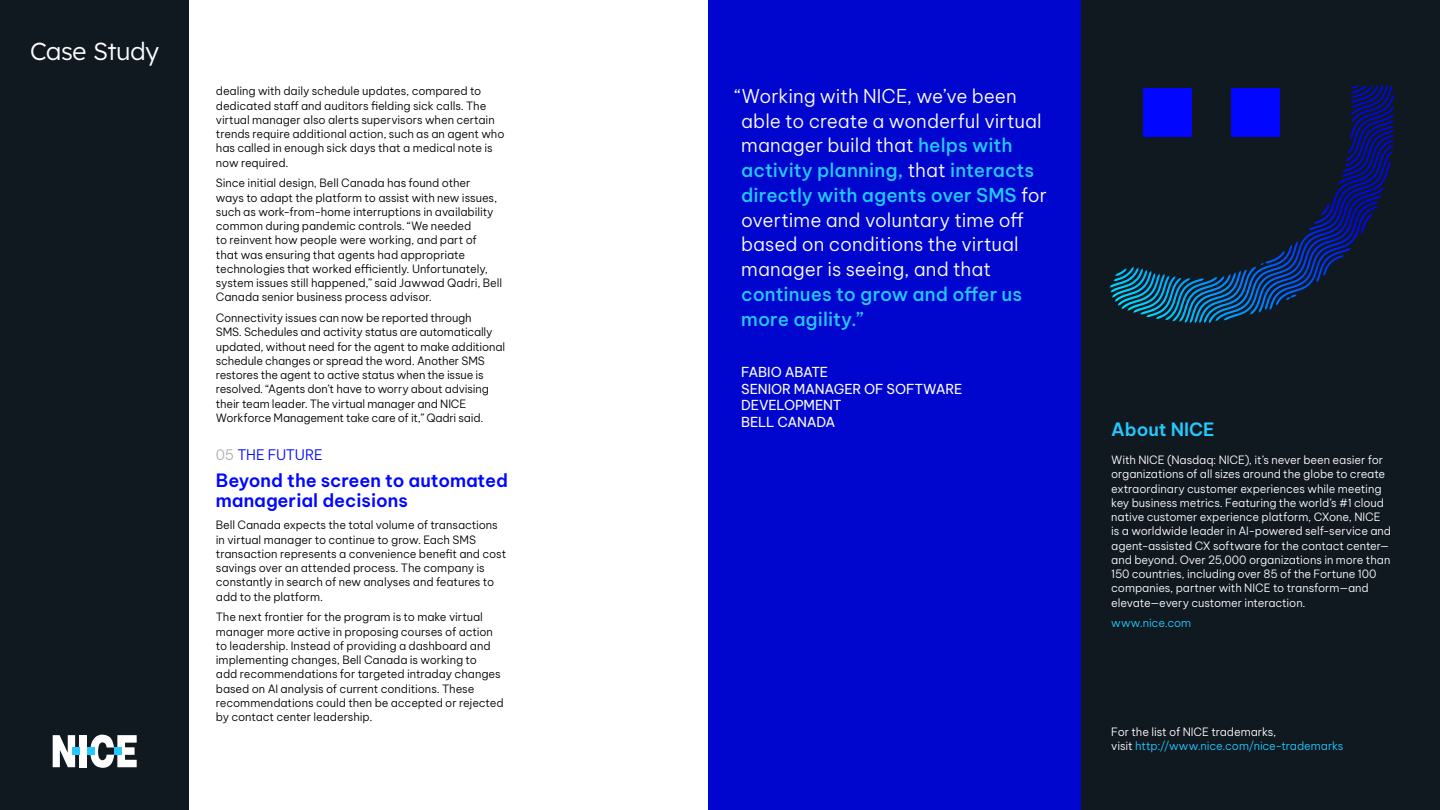
<style>
.page{position:relative;width:1440px;height:810px;background:#fff}
.page>*{position:absolute;margin:0;border:0;box-sizing:border-box;transform-origin:0 0}
.t1{font:300 24.67px "Lexend";letter-spacing:-.015em;color:#fff}
.t2{font:300 18.75px/24.8px "Be Vietnam Pro";color:#fff}
.t3{font:500 18.75px/24.8px "Be Vietnam Pro";letter-spacing:.005em;color:#23c9ff}
.t4{font:600 18px/19.5px "Be Vietnam Pro";letter-spacing:-.005em;color:#0006ff}
.t5{font:600 18px "Be Vietnam Pro";color:#23c9ff}
.t6{font:300 14.25px "Be Vietnam Pro";letter-spacing:-.02em;color:#0006ff}
.t7{font:13.5px/16.5px "Be Vietnam Pro";letter-spacing:-.02em;color:#fff}
.t8{font:300 11.25px/14.2px "Be Vietnam Pro";letter-spacing:-.01em;color:#000}
.t9{font:300 11.25px/14.2px "Be Vietnam Pro";letter-spacing:-.01em;color:#fff}
.t10{font:300 11.25px/14.2px "Be Vietnam Pro";letter-spacing:-.01em;color:#23c9ff}
.s1{color:#abaeb1}
.s2{font-weight:500;color:#23c9ff}
.s3{color:#fff}
</style>
<div class="page">
<div style="left:0;top:0;width:189px;height:810px;background:#101820"></div>
<div style="left:1081px;top:0;width:359px;height:810px;background:#101820"></div>
<div style="left:708px;top:0;width:373px;height:810px;background:#0006ce"></div>
<svg style="left:90px;top:735px;width:47px;height:33px"></svg>
<div style="left:80px;top:735px;width:7px;height:32px;background:#fff"></div>
<svg style="left:53px;top:735px;width:22px;height:32px"></svg>
<div style="left:114px;top:748px;width:7px;height:7px;background:#23c9ff"></div>
<div style="left:87px;top:748px;width:7px;height:7px;background:#23c9ff"></div>
<div style="left:73px;top:748px;width:7px;height:7px;background:#23c9ff"></div>
<svg style="left:1109px;top:84px;width:285px;height:240px"></svg>
<h1 class="t1" style="left:30px;top:33px;width:130px">Case Study</h1>
<p class="t8" style="left:216px;top:83px;width:290px">dealing with daily schedule updates, compared to dedicated staff and auditors fielding sick calls. The virtual manager also alerts supervisors when certain trends require additional action, such as an agent who has called in enough sick days that a medical note is now required.</p>
<p class="t8" style="left:216px;top:175px;width:288px">Since initial design, Bell Canada has found other<br>ways to adapt the platform to assist with new issues, such as work-from-home interruptions in availability common during pandemic controls. “We needed<br>to reinvent how people were working, and part of that was ensuring that agents had appropriate technologies that worked efficiently. Unfortunately, system issues still happened,” said Jawwad Qadri, Bell Canada senior business process advisor.</p>
<p class="t8" style="left:216px;top:310px;width:291px">Connectivity issues can now be reported through<br>SMS. Schedules and activity status are automatically updated, without need for the agent to make additional schedule changes or spread the word. Another SMS restores the agent to active status when the issue is resolved. “Agents don’t have to worry about advising their team leader. The virtual manager and NICE Workforce Management take care of it,” Qadri said.</p>
<p class="t6" style="left:216px;top:443px;width:108px"><span class="s1">05</span> THE FUTURE</p>
<h3 class="t4" style="left:216px;top:469px;width:294px">Beyond the screen to automated managerial decisions</h3>
<p class="t8" style="left:216px;top:517px;width:292px">Bell Canada expects the total volume of transactions in virtual manager to continue to grow. Each SMS transaction represents a convenience benefit and cost savings over an attended process. The company is constantly in search of new analyses and features to add to the platform.</p>
<p class="t8" style="left:216px;top:609px;width:289px">The next frontier for the program is to make virtual manager more active in proposing courses of action to leadership. Instead of providing a dashboard and implementing changes, Bell Canada is working to<br>add recommendations for targeted intraday changes based on AI analysis of current conditions. These recommendations could then be accepted or rejected by contact center leadership.</p>
<p class="t2" style="left:741px;top:82px;width:307px;text-indent:-6px">“Working with NICE, we’ve been able to create a wonderful virtual manager build that <span class="s2">helps with activity planning,</span> that <span class="s2">interacts directly with agents over SMS</span> for overtime and voluntary time off based on conditions the virtual manager is seeing, and that</p>
<h2 class="t3" style="left:741px;top:280px;width:283px">continues to grow and offer us more agility.”</h2>
<p class="t7" style="left:741px;top:363px;width:223px">FABIO ABATE<br>SENIOR MANAGER OF SOFTWARE<br>DEVELOPMENT<br>BELL CANADA</p>
<h3 class="t5" style="left:1111px;top:414px;width:105px">About NICE</h3>
<p class="t9" style="left:1111px;top:452px;width:281px">With NICE (Nasdaq: NICE), it’s never been easier for organizations of all sizes around the globe to create extraordinary customer experiences while meeting key business metrics. Featuring the world’s #1 cloud native customer experience platform, CXone, NICE is a worldwide leader in AI-powered self-service and agent-assisted CX software for the contact center— and beyond. Over 25,000 organizations in more than 150 countries, including over 85 of the Fortune 100 companies, partner with NICE to transform—and elevate—every customer interaction.</p>
<p class="t10" style="left:1111px;top:615px;width:81px">www.nice.com</p>
<p class="t10" style="left:1111px;top:724px;width:234px"><span class="s3">For the list of NICE trademarks,<br>visit</span> http://www.nice.com/nice-trademarks</p>
</div>
